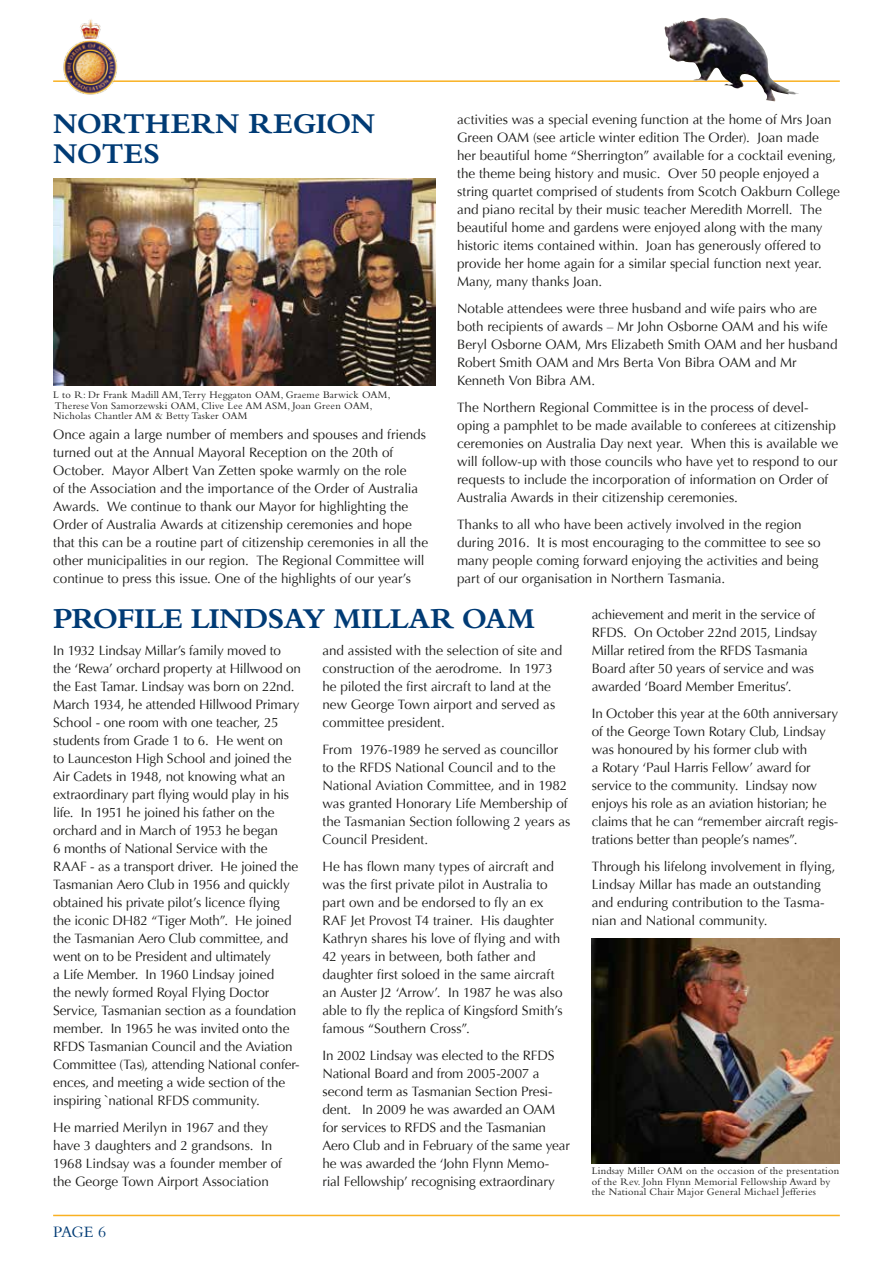
<style>
.page{position:relative;width:893px;height:1263px;background:#fff}
.page>*{position:absolute;margin:0;border:0;box-sizing:border-box;transform-origin:0 0}
.t1{font:700 30px/30px "Bembo";letter-spacing:-.01em;color:#003b75}
.t2{font:16.5px "Bembo";color:#003b75}
.t3{font:13.5px/18px "Optima";letter-spacing:-.005em;color:#1d1d1b}
.t4{font:10.5px/10.5px "Bembo";letter-spacing:.02em;color:#1d1d1b}
</style>
<div class="page">
<hr style="left:53px;top:80px;width:787px;height:2px;background:#f9b122">
<hr style="left:53px;top:1215px;width:787px;height:1px;background:#f9b122">
<img style="left:61px;top:19px;width:59px;height:76px">
<img style="left:53px;top:178px;width:383px;height:207px">
<img style="left:592px;top:938px;width:248px;height:226px">
<img style="left:664px;top:17px;width:135px;height:84px">
<h1 class="t1" style="left:53px;top:109px;width:324px">NORTHERN REGION<br>NOTES</h1>
<p class="t3" style="left:457px;top:111px;width:384px">activities was a special evening function at the home of Mrs Joan Green OAM (see article winter edition The Order). Joan made her beautiful home “Sherrington” available for a cocktail evening, the theme being history and music. Over 50 people enjoyed a string quartet comprised of students from Scotch Oakburn College and piano recital by their music teacher Meredith Morrell. The beautiful home and gardens were enjoyed along with the many historic items contained within. Joan has generously offered to provide her home again for a similar special function next year.<br>Many, many thanks Joan.</p>
<p class="t3" style="left:457px;top:300px;width:382px">Notable attendees were three husband and wife pairs who are both recipients of awards – Mr John Osborne OAM and his wife Beryl Osborne OAM, Mrs Elizabeth Smith OAM and her husband Robert Smith OAM and Mrs Berta Von Bibra OAM and Mr Kenneth Von Bibra AM.</p>
<p class="t3" style="left:457px;top:399px;width:383px">The Northern Regional Committee is in the process of devel&shy;oping a pamphlet to be made available to conferees at citizenship ceremonies on Australia Day next year. When this is available we will follow-up with those councils who have yet to respond to our requests to include the incorporation of information on Order of Australia Awards in their citizenship ceremonies.</p>
<p class="t3" style="left:457px;top:516px;width:365px">Thanks to all who have been actively involved in the region during 2016. It is most encouraging to the committee to see so many people coming forward enjoying the activities and being part of our organisation in Northern Tasmania.</p>
<h1 class="t1" style="left:53px;top:604px;width:483px">PROFILE LINDSAY MILLAR OAM</h1>
<p class="t3" style="left:53px;top:642px;width:249px">In 1932 Lindsay Millar’s family moved to the ‘Rewa’ orchard property at Hillwood on the East Tamar. Lindsay was born on 22nd.<br>March 1934, he attended Hillwood Primary School - one room with one teacher, 25 students from Grade 1 to 6. He went on<br>to Launceston High School and joined the Air Cadets in 1948, not knowing what an extraordinary part flying would play in his life. In 1951 he joined his father on the orchard and in March of 1953 he began<br>6 months of National Service with the RAAF - as a transport driver. He joined the Tasmanian Aero Club in 1956 and quickly obtained his private pilot’s licence flying the iconic DH82 “Tiger Moth”. He joined the Tasmanian Aero Club committee, and went on to be President and ultimately<br>a Life Member. In 1960 Lindsay joined<br>the newly formed Royal Flying Doctor Service, Tasmanian section as a foundation member. In 1965 he was invited onto the RFDS Tasmanian Council and the Aviation Committee (Tas), attending National confer&shy;ences, and meeting a wide section of the inspiring `national RFDS community.</p>
<p class="t3" style="left:53px;top:1119px;width:230px">He married Merilyn in 1967 and they have 3 daughters and 2 grandsons. In 1968 Lindsay was a founder member of the George Town Airport Association</p>
<p class="t4" style="left:53px;top:389px;width:339px">L to R: Dr Frank Madill AM, Terry Heggaton OAM, Graeme Barwick OAM,<br>Therese Von Samorzewski OAM, Clive Lee AM ASM, Joan Green OAM,<br>Nicholas Chantler AM &amp; Betty Tasker OAM</p>
<p class="t3" style="left:53px;top:426px;width:377px">Once again a large number of members and spouses and friends turned out at the Annual Mayoral Reception on the 20th of October. Mayor Albert Van Zetten spoke warmly on the role<br>of the Association and the importance of the Order of Australia Awards. We continue to thank our Mayor for highlighting the Order of Australia Awards at citizenship ceremonies and hope that this can be a routine part of citizenship ceremonies in all the other municipalities in our region. The Regional Committee will continue to press this issue. One of the highlights of our year’s</p>
<p class="t3" style="left:592px;top:606px;width:227px">achievement and merit in the service of RFDS. On October 22nd 2015, Lindsay Millar retired from the RFDS Tasmania Board after 50 years of service and was awarded ‘Board Member Emeritus’.</p>
<p class="t3" style="left:592px;top:705px;width:248px">In October this year at the 60th anniversary of the George Town Rotary Club, Lindsay was honoured by his former club with<br>a Rotary ‘Paul Harris Fellow’ award for service to the community. Lindsay now enjoys his role as an aviation historian; he claims that he can “remember aircraft regis&shy;trations better than people’s names”.</p>
<p class="t3" style="left:592px;top:858px;width:245px">Through his lifelong involvement in flying, Lindsay Millar has made an outstanding and enduring contribution to the Tasma&shy;nian and National community.</p>
<p class="t3" style="left:322px;top:642px;width:241px">and assisted with the selection of site and construction of the aerodrome. In 1973 he piloted the first aircraft to land at the new George Town airport and served as committee president.</p>
<p class="t3" style="left:322px;top:741px;width:250px">From 1976-1989 he served as councillor to the RFDS National Council and to the National Aviation Committee, and in 1982 was granted Honorary Life Membership of the Tasmanian Section following 2 years as Council President.</p>
<p class="t3" style="left:322px;top:858px;width:242px">He has flown many types of aircraft and was the first private pilot in Australia to part own and be endorsed to fly an ex RAF Jet Provost T4 trainer. His daughter Kathryn shares his love of flying and with 42 years in between, both father and daughter first soloed in the same aircraft an Auster J2 ‘Arrow’. In 1987 he was also able to fly the replica of Kingsford Smith’s famous “Southern Cross”.</p>
<p class="t3" style="left:322px;top:1047px;width:249px">In 2002 Lindsay was elected to the RFDS National Board and from 2005-2007 a second term as Tasmanian Section Presi&shy;dent. In 2009 he was awarded an OAM for services to RFDS and the Tasmanian Aero Club and in February of the same year he was awarded the ‘John Flynn Memo&shy;rial Fellowship’ recognising extraordinary</p>
<p class="t4" style="left:592px;top:1166px;width:249px">Lindsay Miller OAM on the occasion of the presentation of the Rev. John Flynn Memorial Fellowship Award by the National Chair Major General Michael Jefferies</p>
<p class="t2" style="left:53px;top:1223px;width:55px">PAGE 6</p>
</div>
